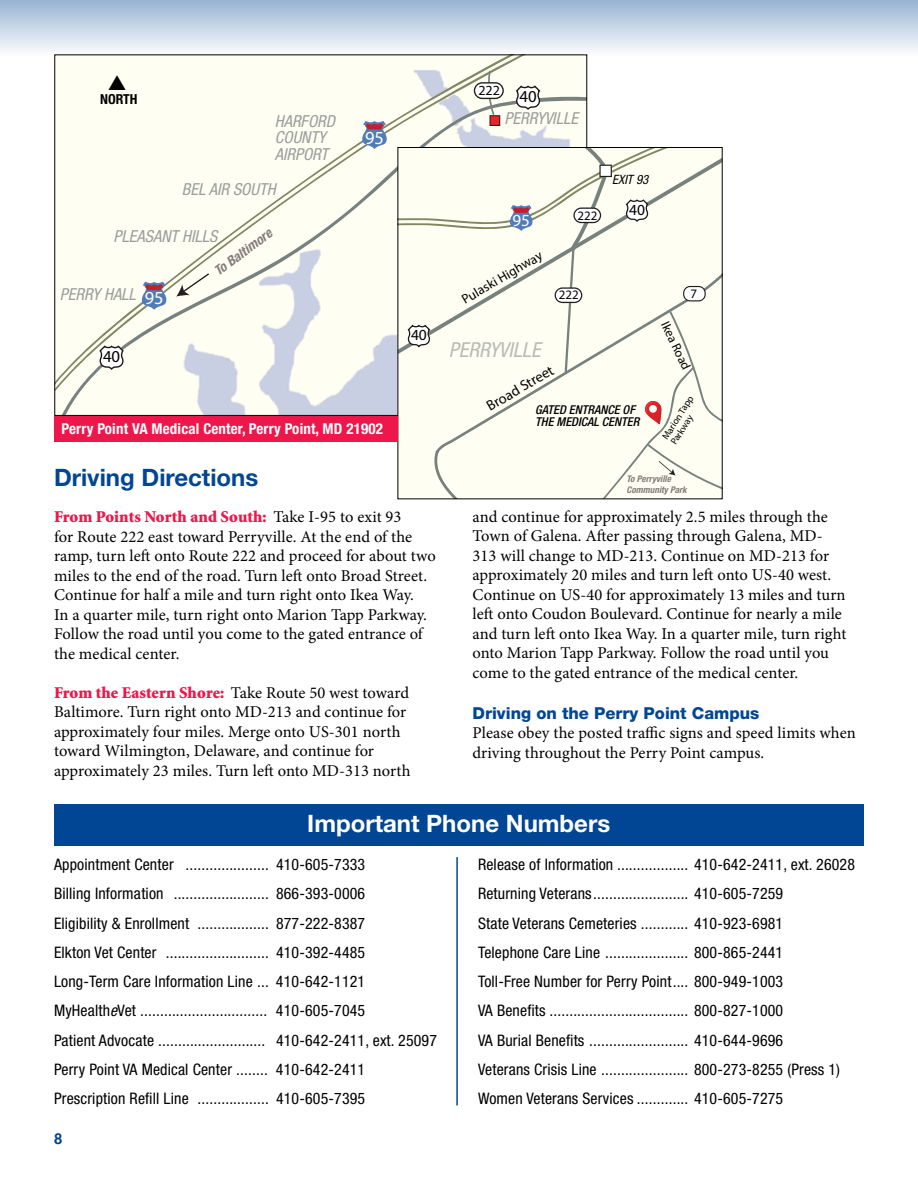
<style>
.page{position:relative;width:918px;height:1188px;background:#fff}
.page>*{position:absolute;margin:0;border:0;box-sizing:border-box;transform-origin:0 0}
.Page_Headline{font:700 24px "Helvetica Neue";color:#fff}
.Page_Headline-2{font:700 24px "Helvetica Neue";color:#004694}
.t1{font:italic condensed 20.7px "Helvetica Neue";color:#b9bbb5}
.t2{font:18.45px "Myriad Pro";color:#fff}
.t3{font:17.1px "Myriad Pro";color:#fff}
.t4{font:16.8px "Myriad Pro";color:#010101}
.Page_Text{font:16.5px/19.5px "Minion Pro";color:#000}
.t5{font:italic condensed 16.5px/16.5px "Helvetica Neue";color:#9a9f9c}
.Text_Subhead{font:800 16.5px "Helvetica Neue";color:#004694}
.t6{font:italic condensed 16.5px "Helvetica Neue";color:#9a9e9b}
.Sans_Text{font:condensed 15.9px "Helvetica Neue";letter-spacing:.01em;color:#000}
.t7{font:15.45px "Myriad Pro";color:#010101}
.Sans_Text-2{font:700 condensed 15px "Helvetica Neue";letter-spacing:.01em;color:#fff}
.t8{font:700 15px "Helvetica";color:#004694}
.t9{font:14.55px "Myriad Pro";color:#010101}
.t10{font:13.95px "Myriad Pro";color:#010101}
.t11{font:italic 700 condensed 13.8px "Helvetica Neue";color:#847d7b}
.t12{font:700 condensed 13.8px "Helvetica Neue";color:#010101}
.t13{font:13.35px "Myriad Pro";color:#010101}
.t14{font:12.9px "Myriad Pro";color:#010101}
.t15{font:italic condensed 12.9px "Helvetica Neue";color:#010101}
.t16{font:12.75px "Myriad Pro";color:#010101}
.t17{font:italic 500 condensed 12.3px/12.3px "Helvetica Neue";color:#010101}
.t18{font:9.6px/9.9px "Myriad Pro";color:#010101}
.t19{font:italic 700 condensed 9.15px/10.6px "Helvetica Neue";color:#847d7b}
.s1{font-family:"Minion";font-weight:900;color:#ed174c}
.s2{font-style:italic}
</style>
<div class="page">
<hr style="left:456px;top:857px;width:2px;height:248px;background:#004694">
<div style="left:0;top:0;width:918px;height:56px;background:linear-gradient(to bottom,#9ebada,#eeeff0)"></div>
<div style="left:54px;top:805px;width:810px;height:41px;background:#004694"></div>
<svg style="left:56px;top:95px;width:529px;height:319px;fill:#fffef2"></svg>
<img style="left:555px;top:112px;width:25px;height:12px">
<svg style="left:56px;top:56px;width:499px;height:330px;fill:#fffef2"></svg>
<svg style="left:142px;top:282px;width:24px;height:28px"></svg>
<svg style="left:362px;top:121px;width:25px;height:28px"></svg>
<svg style="left:474px;top:70px;width:30px;height:56px"></svg>
<svg style="left:400px;top:149px;width:321px;height:348px"></svg>
<div style="left:54px;top:416px;width:344px;height:26px;background:#ed174c"></div>
<svg style="left:109px;top:75px;width:17px;height:15px"></svg>
<p class="t12" style="left:100px;top:91px;width:39px">NORTH</p>
<p class="t10" style="left:478px;top:82px;width:23px">222</p>
<p class="t4" style="left:520px;top:86px;width:19px">40</p>
<p class="t5" style="left:275px;top:113px;width:62px">HARFORD</p>
<p class="t6" style="left:504px;top:109px;width:75px">PERRYVILLE</p>
<p class="t5" style="left:275px;top:129px;width:55px">COUNTY<br>AIRPORT</p>
<p class="t5" style="left:182px;top:181px;width:95px">BEL AIR SOUTH</p>
<p class="t6" style="left:114px;top:226px;width:105px">PLEASANT HILLS</p>
<p class="t2" style="left:365px;top:126px;width:20px">95</p>
<p class="t14" style="left:578px;top:207px;width:21px">222</p>
<p class="t3" style="left:513px;top:210px;width:19px">95</p>
<p class="t11" style="left:211px;top:266px;width:70px;rotate:-37deg">To Baltimore</p>
<p class="t13" style="left:459px;top:293px;width:92px;rotate:-30deg">Pulaski Highway</p>
<p class="t5" style="left:60px;top:286px;width:78px">PERRY HALL</p>
<p class="t14" style="left:559px;top:287px;width:21px">222</p>
<p class="t2" style="left:145px;top:287px;width:20px">95</p>
<p class="t15" style="left:612px;top:172px;width:38px">EXIT 93</p>
<p class="t7" style="left:629px;top:200px;width:17px">40</p>
<p class="t14" style="left:691px;top:286px;width:8px">7</p>
<p class="t4" style="left:103px;top:346px;width:19px">40</p>
<p class="Sans_Text-2" style="left:62px;top:419px;width:323px">Perry Point VA Medical Center, Perry Point, MD 21902</p>
<h2 class="Page_Headline-2" style="left:54px;top:463px;width:206px">Driving Directions</h2>
<p class="t7" style="left:411px;top:325px;width:17px">40</p>
<p class="Page_Text" style="left:54px;top:507px;width:383px"><span class="s1">From Points North and South:</span> Take I-95 to exit 93<br>for Route 222 east toward Perryville. At the end of the ramp, turn left onto Route 222 and proceed for about two miles to the end of the road. Turn left onto Broad Street.<br>Continue for half a mile and turn right onto Ikea Way.<br>In a quarter mile, turn right onto Marion Tapp Parkway.<br>Follow the road until you come to the gated entrance of the medical center.</p>
<p class="Page_Text" style="left:54px;top:683px;width:358px"><span class="s1">From the Eastern Shore:</span> Take Route 50 west toward Baltimore. Turn right onto MD-213 and continue for approximately four miles. Merge onto US-301 north toward Wilmington, Delaware, and continue for approximately 23 miles. Turn left onto MD-313 north</p>
<p class="t16" style="left:672px;top:319px;width:53px;rotate:64deg">Ikea Road</p>
<p class="t1" style="left:449px;top:338px;width:93px">PERRYVILLE</p>
<p class="t9" style="left:483px;top:399px;width:76px;rotate:-30deg">Broad Street</p>
<p class="t17" style="left:535px;top:403px;width:106px">GATED ENTRANCE OF<br>THE MEDICAL CENTER</p>
<p class="t18" style="left:660px;top:436px;width:51px;rotate:-58deg">Marion Tapp<br>Parkway</p>
<p class="t19" style="left:627px;top:474px;width:62px">To Perryville<br>Community Park</p>
<p class="Page_Text" style="left:473px;top:507px;width:375px">and continue for approximately 2.5 miles through the Town of Galena. After passing through Galena, MD-313 will change to MD-213. Continue on MD-213 for approximately 20 miles and turn left onto US-40 west.<br>Continue on US-40 for approximately 13 miles and turn left onto Coudon Boulevard. Continue for nearly a mile and turn left onto Ikea Way. In a quarter mile, turn right onto Marion Tapp Parkway. Follow the road until you come to the gated entrance of the medical center.</p>
<p class="Text_Subhead" style="left:473px;top:703px;width:288px">Driving on the Perry Point Campus</p>
<p class="Page_Text" style="left:473px;top:723px;width:385px">Please obey the posted traffic signs and speed limits when driving throughout the Perry Point campus.</p>
<h2 class="Page_Headline" style="left:307px;top:809px;width:305px">Important Phone Numbers</h2>
<p class="Sans_Text" style="left:54px;top:855px;width:313px">Appointment Center ..................... 410-605-7333</p>
<p class="Sans_Text" style="left:54px;top:884px;width:313px">Billing Information ........................ 866-393-0006</p>
<p class="Sans_Text" style="left:54px;top:914px;width:313px">Eligibility &amp; Enrollment .................. 877-222-8387</p>
<p class="Sans_Text" style="left:54px;top:943px;width:313px">Elkton Vet Center .......................... 410-392-4485</p>
<p class="Sans_Text" style="left:54px;top:972px;width:313px">Long-Term Care Information Line ... 410-642-1121</p>
<p class="Sans_Text" style="left:54px;top:1001px;width:313px">MyHealth<span class="s2">e</span>Vet ................................ 410-605-7045</p>
<p class="Sans_Text" style="left:54px;top:1031px;width:385px">Patient Advocate ........................... 410-642-2411, ext. 25097</p>
<p class="Sans_Text" style="left:54px;top:1060px;width:313px">Perry Point VA Medical Center ........ 410-642-2411</p>
<p class="Sans_Text" style="left:54px;top:1089px;width:313px">Prescription Refill Line .................. 410-605-7395</p>
<p class="t8" style="left:54px;top:1129px;width:10px">8</p>
<p class="Sans_Text" style="left:478px;top:855px;width:379px">Release of Information .................. 410-642-2411, ext. 26028</p>
<p class="Sans_Text" style="left:478px;top:884px;width:307px">Returning Veterans........................ 410-605-7259</p>
<p class="Sans_Text" style="left:478px;top:914px;width:307px">State Veterans Cemeteries ............ 410-923-6981</p>
<p class="Sans_Text" style="left:478px;top:943px;width:307px">Telephone Care Line ..................... 800-865-2441</p>
<p class="Sans_Text" style="left:478px;top:972px;width:307px">Toll-Free Number for Perry Point.... 800-949-1003</p>
<p class="Sans_Text" style="left:478px;top:1001px;width:307px">VA Benefits ................................... 800-827-1000</p>
<p class="Sans_Text" style="left:478px;top:1031px;width:307px">VA Burial Benefits ......................... 410-644-9696</p>
<p class="Sans_Text" style="left:478px;top:1060px;width:364px">Veterans Crisis Line ...................... 800-273-8255 (Press 1)</p>
<p class="Sans_Text" style="left:478px;top:1089px;width:307px">Women Veterans Services ............. 410-605-7275</p>
</div>
